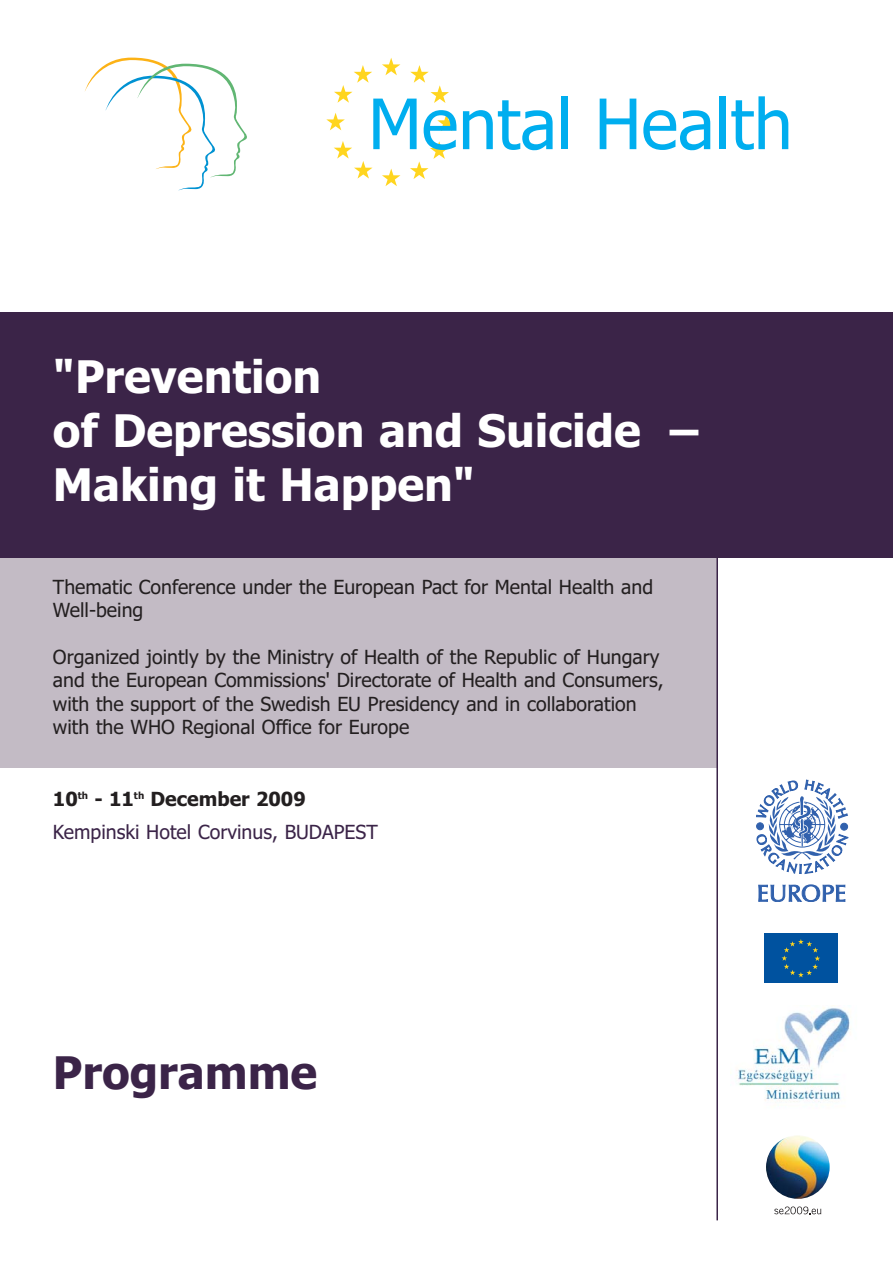
<style>
.page{position:relative;width:893px;height:1263px;background:#fff}
.page>*{position:absolute;margin:0;border:0;box-sizing:border-box;transform-origin:0 0}
.t1{font:700 45px/54px "Tahoma";color:#fff}
.t2{font:700 45px "Tahoma";color:#3b2448}
.t3{font:19.5px/23.4px "Tahoma";color:#231f20}
.t4{font:19.5px/33px "Tahoma";color:#3b2448}
.s1{font-weight:700;color:#231f20}
</style>
<div class="page">
<img style="left:766px;top:1135px;width:63px;height:64px;border-radius:50%">
<svg style="left:774px;top:1207px;width:47px;height:7px"></svg>
<svg style="left:85px;top:58px;width:162px;height:132px"></svg>
<svg style="left:326px;top:58px;width:130px;height:128px"></svg>
<svg style="left:463px;top:100px;width:89px;height:50px"></svg>
<div style="left:561px;top:96px;width:7px;height:53px;background:#00aeef"></div>
<svg style="left:599px;top:99px;width:37px;height:50px"></svg>
<svg style="left:643px;top:110px;width:67px;height:40px"></svg>
<div style="left:719px;top:96px;width:6px;height:53px;background:#00aeef"></div>
<svg style="left:731px;top:96px;width:57px;height:54px"></svg>
<div style="left:0;top:522px;width:716px;height:245px;background:#c3bbc5"></div>
<div style="left:0;top:312px;width:892px;height:245px;background:#3b2448"></div>
<hr style="left:716px;top:557px;width:2px;height:663px;background:#3b2448">
<img style="left:738px;top:1007px;width:113px;height:96px">
<div style="left:764px;top:933px;width:73px;height:50px;background:#00529f"></div>
<svg style="left:781px;top:939px;width:39px;height:38px"></svg>
<svg style="left:756px;top:780px;width:92px;height:94px"></svg>
<div style="left:756px;top:823px;width:7px;height:7px;background:#3161ad;border-radius:50%"></div>
<div style="left:756px;top:823px;width:7px;height:7px;border:1px solid #3161ad;border-radius:50%"></div>
<div style="left:840px;top:823px;width:7px;height:7px;background:#3161ad;border-radius:50%"></div>
<div style="left:840px;top:823px;width:7px;height:7px;border:1px solid #3161ad;border-radius:50%"></div>
<svg style="left:758px;top:885px;width:87px;height:17px"></svg>
<h1 class="t1" style="left:53px;top:353px;width:647px">"Prevention<br>of Depression and Suicide –<br>Making it Happen"</h1>
<p class="t3" style="left:53px;top:577px;width:601px">Thematic Conference under the European Pact for Mental Health and<br>Well-being</p>
<p class="t3" style="left:53px;top:647px;width:612px">Organized jointly by the Ministry of Health of the Republic of Hungary and the European Commissions' Directorate of Health and Consumers, with the support of the Swedish EU Presidency and in collaboration with the WHO Regional Office for Europe</p>
<p class="t4" style="left:53px;top:785px;width:326px"><span class="s1">10</span><sup>th</sup> <span class="s1">- 11</span><sup>th</sup> <span class="s1">December 2009<br></span>Kempinski Hotel Corvinus, BUDAPEST</p>
<h1 class="t2" style="left:53px;top:1055px;width:266px">Programme</h1>
</div>
